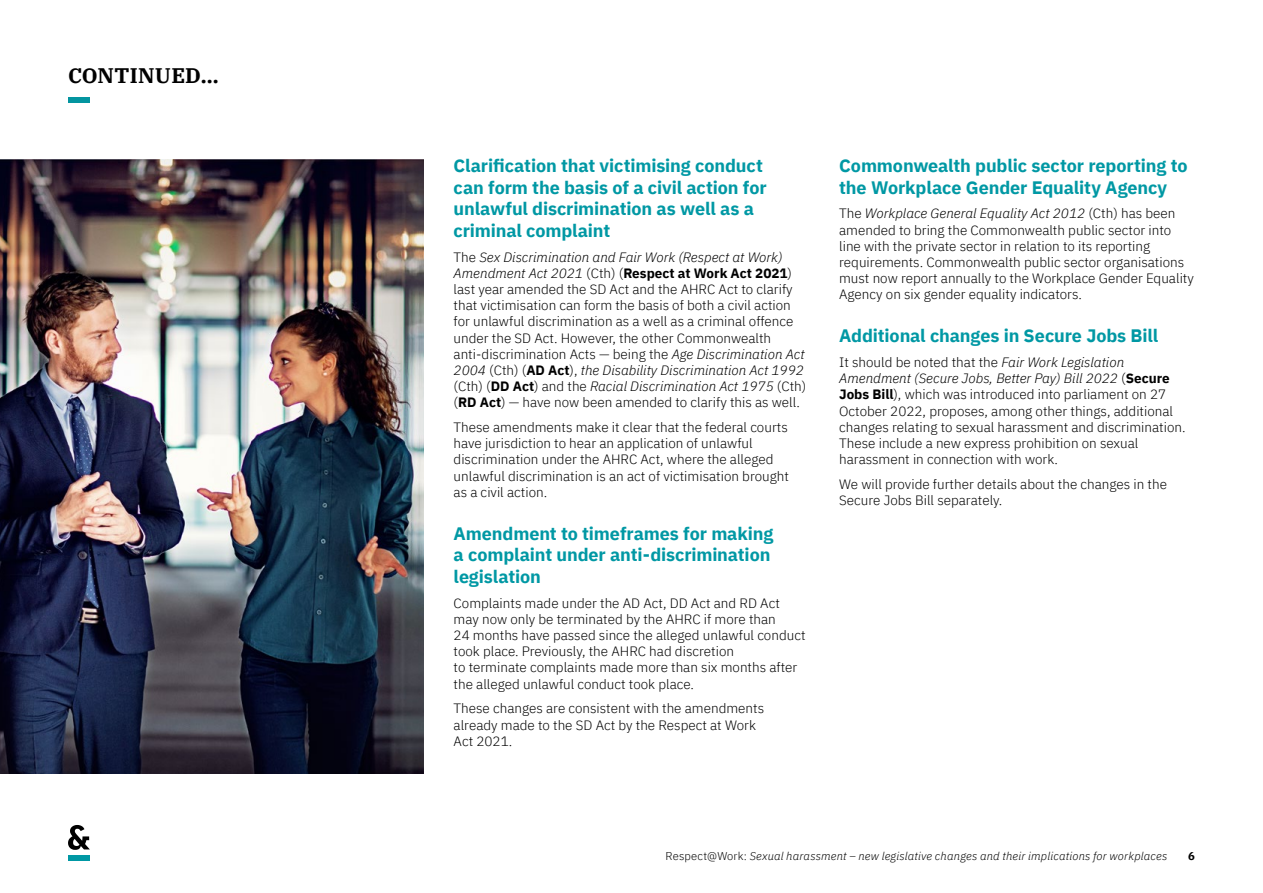
<style>
.page{position:relative;width:1263px;height:893px;background:#fff}
.page>*{position:absolute;margin:0;border:0;box-sizing:border-box;transform-origin:0 0}
.t1{font:700 21px "IBM Plex Serif";letter-spacing:.01em;color:#000}
.t2{font:700 18px/21.6px "IBM Plex Sans";letter-spacing:-.005em;color:#0098a4}
.t3{font:300 13.5px/16.2px "IBM Plex Sans";color:#000}
.t4{font:italic 300 11.25px "IBM Plex Sans";letter-spacing:.015em;color:#000}
.t5{font:700 11.25px "IBM Plex Sans";color:#000}
.s1{font-style:italic}
.s2{font-weight:700}
.s3{font-style:normal}
</style>
<div class="page">
<div style="left:68px;top:855px;width:22px;height:5px;background:#0098a4"></div>
<svg style="left:68px;top:825px;width:22px;height:25px"></svg>
<div style="left:68px;top:97px;width:21px;height:6px;background:#0495a0"></div>
<img style="left:0;top:159px;width:424px;height:615px">
<h1 class="t1" style="left:68px;top:59px;width:152px">CONTINUED...</h1>
<h2 class="t2" style="left:454px;top:153px;width:315px">Clarification that victimising conduct can form the basis of a civil action for unlawful discrimination as well as a criminal complaint</h2>
<p class="t3" style="left:454px;top:248px;width:354px">The <span class="s1">Sex Discrimination and Fair Work (Respect at Work)<br>Amendment Act 2021</span> (Cth) (<span class="s2">Respect at Work Act 2021</span>) last year amended the SD Act and the AHRC Act to clarify that victimisation can form the basis of both a civil action for unlawful discrimination as a well as a criminal offence under the SD Act. However, the other Commonwealth anti-discrimination Acts — being the <span class="s1">Age Discrimination Act 2004</span> (Cth) (<span class="s2">AD Act</span>), <span class="s1">the Disability Discrimination Act 1992 </span>(Cth) (<span class="s2">DD Act</span>) and the <span class="s1">Racial Discrimination Act 1975</span> (Cth) (<span class="s2">RD Act</span>) — have now been amended to clarify this as well.</p>
<p class="t3" style="left:454px;top:418px;width:337px">These amendments make it clear that the federal courts have jurisdiction to hear an application of unlawful discrimination under the AHRC Act, where the alleged unlawful discrimination is an act of victimisation brought as a civil action.</p>
<h2 class="t2" style="left:454px;top:521px;width:321px">Amendment to timeframes for making a complaint under anti-discrimination legislation</h2>
<p class="t3" style="left:454px;top:594px;width:353px">Complaints made under the AD Act, DD Act and RD Act may now only be terminated by the AHRC if more than<br>24 months have passed since the alleged unlawful conduct took place. Previously, the AHRC had discretion<br>to terminate complaints made more than six months after the alleged unlawful conduct took place.</p>
<p class="t3" style="left:454px;top:699px;width:312px">These changes are consistent with the amendments already made to the SD Act by the Respect at Work<br>Act 2021.</p>
<h2 class="t2" style="left:839px;top:153px;width:350px">Commonwealth public sector reporting to the Workplace Gender Equality Agency</h2>
<p class="t3" style="left:839px;top:204px;width:356px">The <span class="s1">Workplace General Equality Act 2012</span> (Cth) has been amended to bring the Commonwealth public sector into line with the private sector in relation to its reporting requirements. Commonwealth public sector organisations must now report annually to the Workplace Gender Equality Agency on six gender equality indicators.</p>
<h2 class="t2" style="left:839px;top:324px;width:321px">Additional changes in Secure Jobs Bill</h2>
<p class="t3" style="left:839px;top:353px;width:348px">It should be noted that the <span class="s1">Fair Work Legislation Amendment (Secure Jobs, Better Pay) Bill 2022</span> (<span class="s2">Secure Jobs Bill</span>), which was introduced into parliament on 27<br>October 2022, proposes, among other things, additional changes relating to sexual harassment and discrimination.<br>These include a new express prohibition on sexual harassment in connection with work.</p>
<p class="t3" style="left:839px;top:475px;width:329px">We will provide further details about the changes in the<br>Secure Jobs Bill separately.</p>
<p class="t4" style="left:665px;top:848px;width:503px"><span class="s3">Respect@Work:</span> Sexual harassment – new legislative changes and their implications for workplaces</p>
<p class="t5" style="left:1188px;top:847px;width:8px">6</p>
</div>
